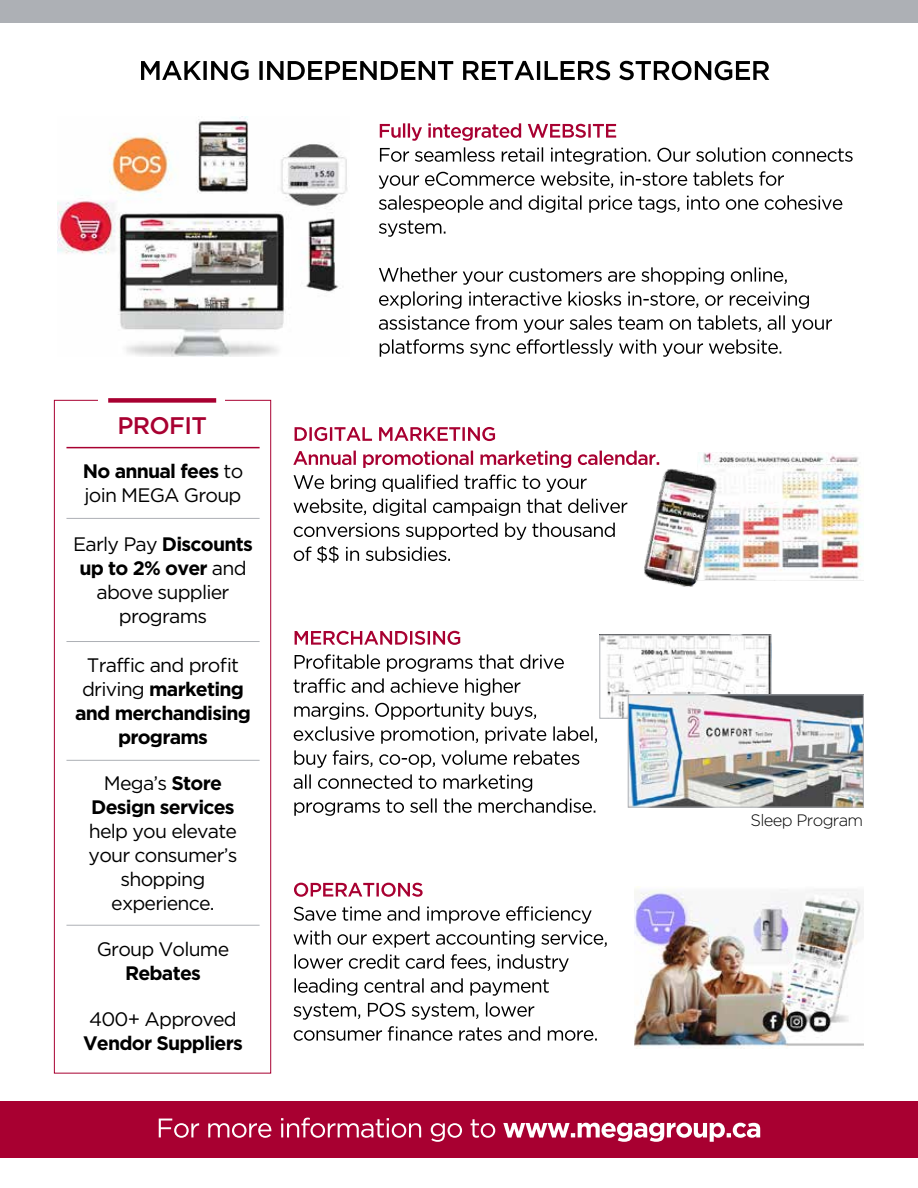
<style>
.page{position:relative;width:918px;height:1188px;background:#fff}
.page>*{position:absolute;margin:0;border:0;box-sizing:border-box;transform-origin:0 0}
.t1{font:500 24px "Gotham";letter-spacing:-.025em;color:#a80031}
.t2{font:19.5px/24px "Gotham";letter-spacing:-.04em;color:#000;text-align:center}
.t3{font:700 19.5px/24px "Gotham";letter-spacing:-.04em;color:#000;text-align:center}
.t4{font:300 16.5px "Gotham";letter-spacing:-.04em;color:#000}
.s1{font-weight:700}
.s2{font-weight:400}
</style>
<div class="page">
<div style="left:0;top:1101px;width:918px;height:56px;background:#a80031"></div>
<svg style="left:141px;top:61px;width:628px;height:19px"></svg>
<svg style="left:159px;top:1118px;width:601px;height:24px"></svg>
<svg style="left:380px;top:339px;width:401px;height:18px"></svg>
<svg style="left:379px;top:315px;width:453px;height:18px"></svg>
<svg style="left:379px;top:291px;width:430px;height:18px"></svg>
<svg style="left:379px;top:267px;width:408px;height:18px"></svg>
<svg style="left:379px;top:220px;width:67px;height:17px"></svg>
<svg style="left:379px;top:195px;width:463px;height:18px"></svg>
<svg style="left:379px;top:171px;width:405px;height:18px"></svg>
<svg style="left:380px;top:147px;width:473px;height:18px"></svg>
<svg style="left:380px;top:123px;width:236px;height:18px"></svg>
<svg style="left:294px;top:546px;width:156px;height:17px"></svg>
<svg style="left:294px;top:523px;width:321px;height:17px"></svg>
<svg style="left:293px;top:499px;width:334px;height:17px"></svg>
<svg style="left:294px;top:475px;width:293px;height:17px"></svg>
<svg style="left:293px;top:451px;width:366px;height:17px"></svg>
<svg style="left:295px;top:427px;width:200px;height:14px"></svg>
<svg style="left:294px;top:798px;width:301px;height:18px"></svg>
<svg style="left:294px;top:774px;width:238px;height:18px"></svg>
<svg style="left:294px;top:750px;width:285px;height:18px"></svg>
<svg style="left:294px;top:726px;width:303px;height:18px"></svg>
<svg style="left:294px;top:702px;width:242px;height:18px"></svg>
<svg style="left:293px;top:678px;width:227px;height:18px"></svg>
<svg style="left:295px;top:654px;width:269px;height:18px"></svg>
<svg style="left:295px;top:631px;width:165px;height:14px"></svg>
<svg style="left:294px;top:1026px;width:303px;height:15px"></svg>
<svg style="left:294px;top:1002px;width:240px;height:18px"></svg>
<svg style="left:294px;top:978px;width:255px;height:18px"></svg>
<svg style="left:294px;top:954px;width:275px;height:18px"></svg>
<svg style="left:293px;top:930px;width:314px;height:18px"></svg>
<svg style="left:294px;top:906px;width:298px;height:18px"></svg>
<svg style="left:294px;top:883px;width:129px;height:14px"></svg>
<div style="left:0;top:0;width:918px;height:22px;background:#adb0b5"></div>
<img style="left:602px;top:637px;width:167px;height:80px">
<div style="left:600px;top:635px;width:171px;height:84px;border:1px solid #adb0b5"></div>
<img style="left:630px;top:697px;width:232px;height:108px">
<div style="left:628px;top:695px;width:236px;height:112px;border:1px solid #adb0b5"></div>
<img style="left:634px;top:886px;width:230px;height:163px">
<div style="left:54px;top:400px;width:217px;height:674px;border:1px solid #a80031"></div>
<div style="left:98px;top:396px;width:127px;height:9px;background:#fff"></div>
<div style="left:108px;top:398px;width:108px;height:5px;background:#a80031"></div>
<hr style="left:66px;top:447px;width:194px;height:1px;background:#a80031">
<hr style="left:66px;top:518px;width:194px;height:1px;background:#adb0b5">
<hr style="left:66px;top:641px;width:194px;height:1px;background:#adb0b5">
<hr style="left:66px;top:760px;width:194px;height:1px;background:#adb0b5">
<hr style="left:66px;top:925px;width:194px;height:1px;background:#adb0b5">
<img style="left:58px;top:116px;width:290px;height:240px">
<img style="left:698px;top:452px;width:164px;height:128px">
<img style="left:642px;top:467px;width:90px;height:120px">
<p class="t1" style="left:117px;top:412px;width:91px">PROFIT</p>
<p class="t2" style="left:83px;top:459px;width:162px;text-align:left"><span class="s1">No annual fees</span> to join MEGA Group</p>
<p class="t2" style="left:73px;top:532px;width:181px">Early Pay <span class="s1">Discounts up to 2% over</span> and above supplier programs</p>
<p class="t3" style="left:75px;top:653px;width:177px"><span class="s2">Traffic and profit driving</span> marketing and merchandising programs</p>
<p class="t3" style="left:91px;top:771px;width:145px"><span class="s2">Mega’s</span> Store<br>Design services</p>
<p class="t2" style="left:89px;top:819px;width:150px">help you elevate your consumer’s shopping experience.</p>
<p class="t2" style="left:97px;top:936px;width:134px">Group Volume</p>
<p class="t3" style="left:125px;top:960px;width:77px">Rebates</p>
<p class="t2" style="left:89px;top:1007px;width:149px">400+ Approved</p>
<p class="t3" style="left:83px;top:1031px;width:161px">Vendor Suppliers</p>
<p class="t4" style="left:751px;top:811px;width:114px">Sleep Program</p>
</div>
